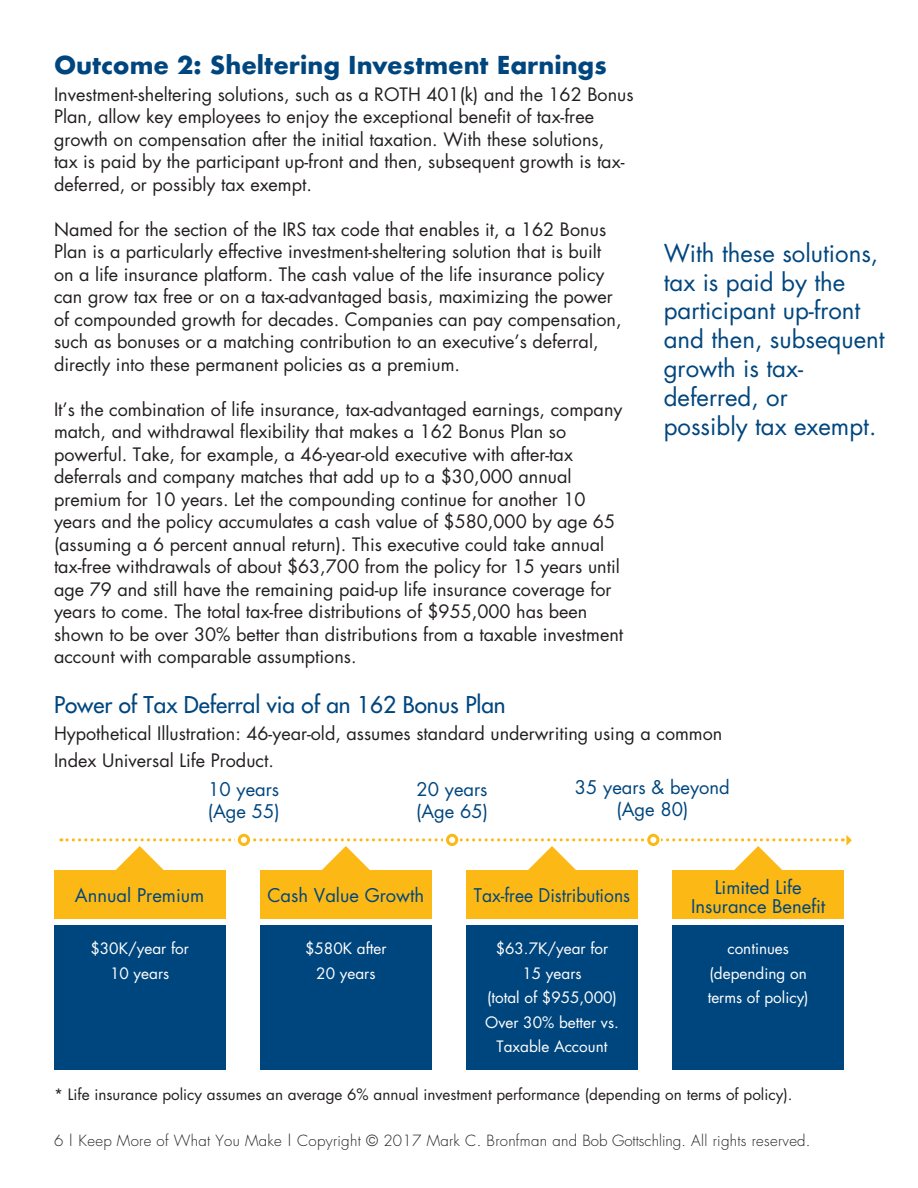
<style>
.page{position:relative;width:918px;height:1188px;background:#fff}
.page>*{position:absolute;margin:0;border:0;box-sizing:border-box;transform-origin:0 0}
.t1{font:24px/28.8px "Futura";color:#00467e}
.t2{font:700 24px "Futura";color:#00467e}
.t3{font:22.5px "Futura";color:#00467e}
.t4{font:18.3px/18.3px "Futura";color:#00467e;text-align:center}
.t5{font:18.3px "Futura";color:#00467e;scale:.95 1}
.t6{font:18px/22.5px "Futura";color:#231f20}
.t7{font:15.3px/24.5px "Futura";color:#fff;text-align:center}
.t8{font:15.3px "Futura";color:#231f20}
.t9{font:300 15px "Futura";letter-spacing:.02em;color:#231f20}
</style>
<div class="page">
<div style="left:54px;top:925px;width:171px;height:145px;background:#00467e"></div>
<div style="left:54px;top:870px;width:171px;height:49px;background:#fcb814"></div>
<div style="left:260px;top:925px;width:172px;height:145px;background:#00467e"></div>
<div style="left:260px;top:870px;width:172px;height:49px;background:#fcb814"></div>
<div style="left:466px;top:925px;width:172px;height:145px;background:#00467e"></div>
<div style="left:466px;top:870px;width:172px;height:49px;background:#fcb814"></div>
<div style="left:673px;top:925px;width:171px;height:145px;background:#00467e"></div>
<div style="left:673px;top:870px;width:171px;height:49px;background:#fcb814"></div>
<div style="left:238px;top:834px;width:12px;height:12px;background:#fcb814;border-radius:50%"></div>
<div style="left:446px;top:834px;width:12px;height:12px;background:#fcb814;border-radius:50%"></div>
<svg style="left:61px;top:835px;width:791px;height:60px"></svg>
<p class="t2" style="left:54px;top:48px;width:554px">Outcome 2: Sheltering Investment Earnings</p>
<p class="t6" style="left:54px;top:83px;width:581px">Investment-sheltering solutions, such as a ROTH 401(k) and the 162 Bonus Plan, allow key employees to enjoy the exceptional benefit of tax-free growth on compensation after the initial taxation. With these solutions,<br>tax is paid by the participant up-front and then, subsequent growth is tax&shy;deferred, or possibly tax exempt.</p>
<p class="t6" style="left:54px;top:218px;width:569px">Named for the section of the IRS tax code that enables it, a 162 Bonus Plan is a particularly effective investment-sheltering solution that is built on a life insurance platform. The cash value of the life insurance policy can grow tax free or on a tax-advantaged basis, maximizing the power of compounded growth for decades. Companies can pay compensation, such as bonuses or a matching contribution to an executive’s deferral, directly into these permanent policies as a premium.</p>
<p class="t6" style="left:54px;top:398px;width:571px">It’s the combination of life insurance, tax-advantaged earnings, company match, and withdrawal flexibility that makes a 162 Bonus Plan so powerful. Take, for example, a 46-year-old executive with after-tax deferrals and company matches that add up to a $30,000 annual premium for 10 years. Let the compounding continue for another 10 years and the policy accumulates a cash value of $580,000 by age 65 (assuming a 6 percent annual return). This executive could take annual tax-free withdrawals of about $63,700 from the policy for 15 years until age 79 and still have the remaining paid-up life insurance coverage for years to come. The total tax-free distributions of $955,000 has been shown to be over 30% better than distributions from a taxable investment account with comparable assumptions.</p>
<p class="t1" style="left:664px;top:238px;width:222px">With these solutions, tax is paid by the participant up-front and then, subsequent growth is tax&shy;deferred, or</p>
<p class="t1" style="left:664px;top:411px;width:214px">possibly tax exempt.</p>
<p class="t3" style="left:54px;top:690px;width:453px">Power of Tax Deferral via of an 162 Bonus Plan</p>
<p class="t6" style="left:54px;top:722px;width:670px">Hypothetical Illustration: 46-year-old, assumes standard underwriting using a common</p>
<p class="t6" style="left:54px;top:749px;width:222px">Index Universal Life Product.</p>
<p class="t4" style="left:208px;top:780px;width:73px">10 years</p>
<p class="t4" style="left:208px;top:802px;width:73px">(Age 55)</p>
<p class="t4" style="left:417px;top:780px;width:73px">20 years</p>
<p class="t4" style="left:416px;top:802px;width:73px">(Age 65)</p>
<p class="t4" style="left:575px;top:777px;width:156px">35 years &amp; beyond</p>
<p class="t4" style="left:617px;top:799px;width:73px">(Age 80)</p>
<p class="t4" style="left:75px;top:886px;width:131px">Annual Premium</p>
<p class="t4" style="left:267px;top:886px;width:158px">Cash Value Growth</p>
<p class="t5" style="left:474px;top:883px;width:166px">Tax-free Distributions</p>
<p class="t4" style="left:691px;top:878px;width:136px">Limited Life<br>Insurance Benefit</p>
<p class="t7" style="left:90px;top:936px;width:100px">$30K/year for</p>
<p class="t7" style="left:110px;top:961px;width:61px">10 years</p>
<p class="t7" style="left:305px;top:936px;width:83px">$580K after</p>
<p class="t7" style="left:316px;top:961px;width:61px">20 years</p>
<p class="t7" style="left:496px;top:936px;width:114px">$63.7K/year for</p>
<p class="t7" style="left:522px;top:961px;width:61px">15 years</p>
<p class="t7" style="left:487px;top:985px;width:131px">(total of $955,000)</p>
<p class="t7" style="left:485px;top:1010px;width:135px">Over 30% better vs.<br>Taxable Account</p>
<p class="t7" style="left:727px;top:936px;width:63px">continues</p>
<p class="t7" style="left:710px;top:961px;width:99px">(depending on</p>
<p class="t7" style="left:708px;top:985px;width:103px">terms of policy)</p>
<p class="t8" style="left:54px;top:1084px;width:740px">* Life insurance policy assumes an average 6% annual investment performance (depending on terms of policy).</p>
<p class="t9" style="left:54px;top:1130px;width:758px">6 | Keep More of What You Make | Copyright © 2017 Mark C. Bronfman and Bob Gottschling. All rights reserved.</p>
</div>
